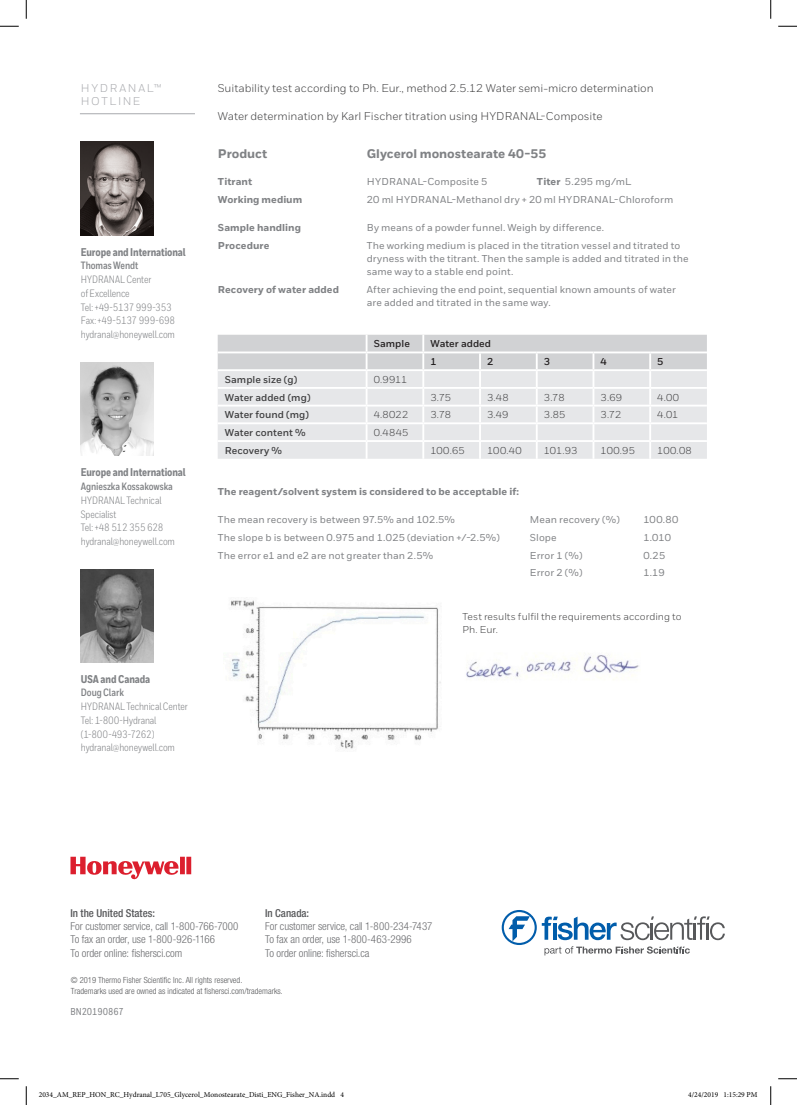
<style>
.page{position:relative;width:797px;height:1105px;background:#fff}
.page>*{position:absolute;margin:0;border:0;box-sizing:border-box;transform-origin:0 0}
.Reagent_hyperlinks{font:800 12.5px "Honeywell Sans";letter-spacing:-.005em;color:#808285}
.Body__9_14_pt{font:11.25px "Honeywell Sans";color:#3e3e3f}
.t1{font:800 11.25px "Honeywell Cond";letter-spacing:-.01em;color:#808285}
.t2{font:11.25px/13.5px "Honeywell Sans";letter-spacing:.155em;color:#a8a9ad}
.t3{font:300 condensed 10.88px/13.4px "Helvetica Neue LT Pro";letter-spacing:-.005em;color:#6c6d70}
.t4{font:10.62px/13.8px "Honeywell Cond";letter-spacing:-.01em;color:#808285}
.t5{font:700 10.62px "Honeywell Cond";letter-spacing:-.005em;color:#808285}
.Reagent_hyperlinks-2{font:500 10px/13.1px "Honeywell Sans";letter-spacing:.005em;color:#808285}
.Reagent_copy{font:500 10px "Honeywell Sans";letter-spacing:.005em;color:#808285}
.Reagent_hyperlinks-3{font:10px "Honeywell Sans";letter-spacing:.015em;color:#3e3e3f}
.Reagent_copy-2{font:800 10px "Honeywell Sans";letter-spacing:.005em;color:#808285}
.Reagent_copy-3{font:700 10px "Honeywell Sans";letter-spacing:.005em;color:#3e3e3f}
.Reagent_hyperlinks-4{font:800 10px "Honeywell Sans";letter-spacing:.005em;color:#808285}
.Body__9_14_pt-2{font:10px/13.1px "Honeywell Sans";letter-spacing:.005em;color:#3e3e3f}
.Reagent_hyperlinks-5{font:700 10px "Honeywell Sans";letter-spacing:.005em;color:#231f20}
.Reagent_copy-4{font:500 10px "Honeywell Cond";letter-spacing:-.01em;color:#808285}
.t6{font:300 condensed 8.5px/10.9px "Helvetica Neue LT Pro";color:#57585a}
.t7{font:7.5px "Minion Pro";color:#000}
.s1{font-weight:800}
.s2{font-family:"Helvetica Neue LT Std";font-weight:500;color:#57585a}
</style>
<div class="page">
<img style="left:81px;top:142px;width:73px;height:93px">
<img style="left:81px;top:363px;width:73px;height:93px">
<img style="left:81px;top:569px;width:73px;height:93px">
<hr style="left:80px;top:113px;width:115px;height:1px;background:#a8a9ad">
<img style="left:230px;top:600px;width:211px;height:149px">
<img style="left:466px;top:655px;width:173px;height:25px">
<svg style="left:218px;top:335px;width:489px;height:124px;background:#e3e3e5"></svg>
<hr style="left:218px;top:351px;width:148px;height:2px;background:#fff">
<hr style="left:366px;top:351px;width:57px;height:2px;background:#fff">
<hr style="left:423px;top:351px;width:57px;height:2px;background:#fff">
<hr style="left:480px;top:351px;width:56px;height:2px;background:#fff">
<hr style="left:536px;top:351px;width:57px;height:2px;background:#fff">
<hr style="left:593px;top:351px;width:57px;height:2px;background:#fff">
<hr style="left:650px;top:351px;width:58px;height:2px;background:#fff">
<svg style="left:70px;top:857px;width:121px;height:22px"></svg>
<svg style="left:501px;top:910px;width:224px;height:45px"></svg>
<svg style="left:0;top:25px;width:19px;height:2px"></svg>
<svg style="left:778px;top:25px;width:19px;height:2px"></svg>
<svg style="left:0;top:1078px;width:19px;height:1px"></svg>
<svg style="left:778px;top:1078px;width:19px;height:1px"></svg>
<svg style="left:25px;top:0;width:2px;height:19px"></svg>
<svg style="left:25px;top:1086px;width:2px;height:19px"></svg>
<svg style="left:770px;top:0;width:1px;height:19px"></svg>
<svg style="left:770px;top:1086px;width:1px;height:19px"></svg>
<p class="t2" style="left:81px;top:81px;width:82px">HYDRANAL™<br>HOTLINE</p>
<p class="Body__9_14_pt" style="left:218px;top:81px;width:437px">Suitability test according to Ph. Eur., method 2.5.12 Water semi-micro determination</p>
<p class="Body__9_14_pt" style="left:218px;top:110px;width:386px">Water determination by Karl Fischer titration using HYDRANAL-Composite</p>
<p class="t1" style="left:81px;top:245px;width:106px">Europe and International</p>
<p class="t5" style="left:81px;top:259px;width:59px">Thomas Wendt</p>
<p class="t4" style="left:81px;top:273px;width:96px">HYDRANAL Center<br>of Excellence<br>Tel: +49-5137 999-353<br>Fax: +49-5137 999-698 hydranal@honeywell.com</p>
<p class="t1" style="left:81px;top:465px;width:106px">Europe and International</p>
<p class="t5" style="left:81px;top:480px;width:94px">Agnieszka Kossakowska</p>
<p class="t4" style="left:81px;top:493px;width:96px">HYDRANAL Technical<br>Specialist<br>Tel: +48 512 355 628 hydranal@honeywell.com</p>
<p class="t1" style="left:81px;top:672px;width:71px">USA and Canada</p>
<p class="t5" style="left:81px;top:686px;width:45px">Doug Clark</p>
<p class="t4" style="left:81px;top:700px;width:108px">HYDRANAL Technical Center<br>Tel: 1-800-Hydranal (1-800-493-7262) hydranal@honeywell.com</p>
<p class="Reagent_hyperlinks" style="left:218px;top:146px;width:51px">Product</p>
<p class="Reagent_hyperlinks" style="left:367px;top:146px;width:181px">Glycerol monostearate 40-55</p>
<p class="Reagent_copy-2" style="left:218px;top:175px;width:36px">Titrant</p>
<p class="Reagent_hyperlinks-2" style="left:367px;top:175px;width:122px">HYDRANAL-Composite 5</p>
<p class="Reagent_hyperlinks-2" style="left:537px;top:175px;width:96px"><span class="s1">Titer</span> 5.295 mg/mL</p>
<p class="Reagent_copy-2" style="left:218px;top:193px;width:86px">Working medium</p>
<p class="Reagent_hyperlinks-2" style="left:367px;top:193px;width:308px">20 ml HYDRANAL-Methanol dry + 20 ml HYDRANAL-Chloroform</p>
<p class="Reagent_copy-2" style="left:218px;top:221px;width:85px">Sample handling</p>
<p class="Reagent_hyperlinks-2" style="left:367px;top:221px;width:239px">By means of a powder funnel. Weigh by difference.</p>
<p class="Reagent_copy-2" style="left:218px;top:239px;width:53px">Procedure</p>
<p class="Reagent_hyperlinks-2" style="left:367px;top:239px;width:323px">The working medium is placed in the titration vessel and titrated to dryness with the titrant. Then the sample is added and titrated in the same way to a stable end point.</p>
<p class="Reagent_copy-2" style="left:218px;top:284px;width:123px">Recovery of water added</p>
<p class="Reagent_hyperlinks-2" style="left:367px;top:283px;width:311px">After achieving the end point, sequential known amounts of water are added and titrated in the same way.</p>
<p class="Reagent_hyperlinks-5" style="left:373px;top:337px;width:38px">Sample</p>
<p class="Reagent_hyperlinks-5" style="left:430px;top:337px;width:62px">Water added</p>
<p class="Reagent_hyperlinks-5" style="left:430px;top:356px;width:8px">1</p>
<p class="Reagent_hyperlinks-5" style="left:487px;top:356px;width:8px">2</p>
<p class="Reagent_hyperlinks-5" style="left:544px;top:356px;width:8px">3</p>
<p class="Reagent_hyperlinks-5" style="left:600px;top:356px;width:8px">4</p>
<p class="Reagent_hyperlinks-5" style="left:657px;top:356px;width:8px">5</p>
<p class="Reagent_copy-3" style="left:225px;top:373px;width:74px">Sample size (g)</p>
<p class="Reagent_hyperlinks-3" style="left:373px;top:373px;width:35px">0.9911</p>
<p class="Reagent_copy-3" style="left:225px;top:391px;width:87px">Water added (mg)</p>
<p class="Reagent_hyperlinks-3" style="left:430px;top:391px;width:22px">3.75</p>
<p class="Reagent_hyperlinks-3" style="left:487px;top:391px;width:23px">3.48</p>
<p class="Reagent_hyperlinks-3" style="left:544px;top:391px;width:22px">3.78</p>
<p class="Reagent_hyperlinks-3" style="left:600px;top:391px;width:23px">3.69</p>
<p class="Reagent_hyperlinks-3" style="left:657px;top:391px;width:23px">4.00</p>
<p class="Reagent_copy-3" style="left:225px;top:409px;width:86px">Water found (mg)</p>
<p class="Reagent_hyperlinks-3" style="left:373px;top:409px;width:36px">4.8022</p>
<p class="Reagent_hyperlinks-3" style="left:430px;top:409px;width:22px">3.78</p>
<p class="Reagent_hyperlinks-3" style="left:487px;top:409px;width:23px">3.49</p>
<p class="Reagent_hyperlinks-3" style="left:544px;top:409px;width:23px">3.85</p>
<p class="Reagent_hyperlinks-3" style="left:600px;top:409px;width:22px">3.72</p>
<p class="Reagent_hyperlinks-3" style="left:657px;top:409px;width:23px">4.01</p>
<p class="Reagent_copy-3" style="left:225px;top:426px;width:82px">Water content %</p>
<p class="Reagent_hyperlinks-3" style="left:373px;top:427px;width:36px">0.4845</p>
<p class="Reagent_copy-3" style="left:225px;top:445px;width:59px">Recovery %</p>
<p class="Reagent_hyperlinks-3" style="left:430px;top:445px;width:36px">100.65</p>
<p class="Reagent_hyperlinks-3" style="left:487px;top:445px;width:36px">100.40</p>
<p class="Reagent_hyperlinks-3" style="left:544px;top:445px;width:35px">101.93</p>
<p class="Reagent_hyperlinks-3" style="left:600px;top:445px;width:36px">100.95</p>
<p class="Reagent_hyperlinks-3" style="left:657px;top:445px;width:36px">100.08</p>
<p class="Reagent_hyperlinks-4" style="left:218px;top:485px;width:303px">The reagent/solvent system is considered to be acceptable if:</p>
<p class="Reagent_copy" style="left:218px;top:514px;width:239px">The mean recovery is between 97.5% and 102.5%</p>
<p class="Reagent_hyperlinks-2" style="left:530px;top:513px;width:91px">Mean recovery (%)</p>
<p class="Reagent_hyperlinks-2" style="left:643px;top:513px;width:37px">100.80</p>
<p class="Reagent_copy" style="left:218px;top:531px;width:283px">The slope b is between 0.975 and 1.025 (deviation +/-2.5%)</p>
<p class="Reagent_hyperlinks-2" style="left:530px;top:531px;width:28px">Slope</p>
<p class="Reagent_hyperlinks-2" style="left:643px;top:531px;width:29px">1.010</p>
<p class="Reagent_copy" style="left:218px;top:549px;width:217px">The error e1 and e2 are not greater than 2.5%</p>
<p class="Reagent_hyperlinks-2" style="left:530px;top:549px;width:54px">Error 1 (%)</p>
<p class="Reagent_hyperlinks-2" style="left:643px;top:549px;width:23px">0.25</p>
<p class="Reagent_hyperlinks-2" style="left:530px;top:566px;width:54px">Error 2 (%)</p>
<p class="Reagent_hyperlinks-2" style="left:643px;top:566px;width:23px">1.19</p>
<p class="Body__9_14_pt-2" style="left:462px;top:610px;width:220px">Test results fulfil the requirements according to<br>Ph. Eur.</p>
<p class="t3" style="left:70px;top:906px;width:169px"><span class="s2">In the United States:<br></span>For customer service, call 1-800-766-7000<br>To fax an order, use 1-800-926-1166<br>To order online: fishersci.com</p>
<p class="t3" style="left:265px;top:906px;width:169px"><span class="s2">In Canada:<br></span>For customer service, call 1-800-234-7437<br>To fax an order, use 1-800-463-2996<br>To order online: fishersci.ca</p>
<p class="t6" style="left:71px;top:974px;width:214px">© 2019 Thermo Fisher Scientific Inc. All rights reserved.<br>Trademarks used are owned as indicated at fishersci.com/trademarks.</p>
<p class="Reagent_copy-4" style="left:70px;top:1005px;width:55px">BN20190867</p>
<p class="t7" style="left:39px;top:1090px;width:307px">2034_AM_REP_HON_RC_Hydranal_L705_Glycerol_Monostearate_Disti_ENG_Fisher_NA.indd 4</p>
<p class="t7" style="left:688px;top:1090px;width:71px">4/24/2019 1:15:29 PM</p>
</div>
